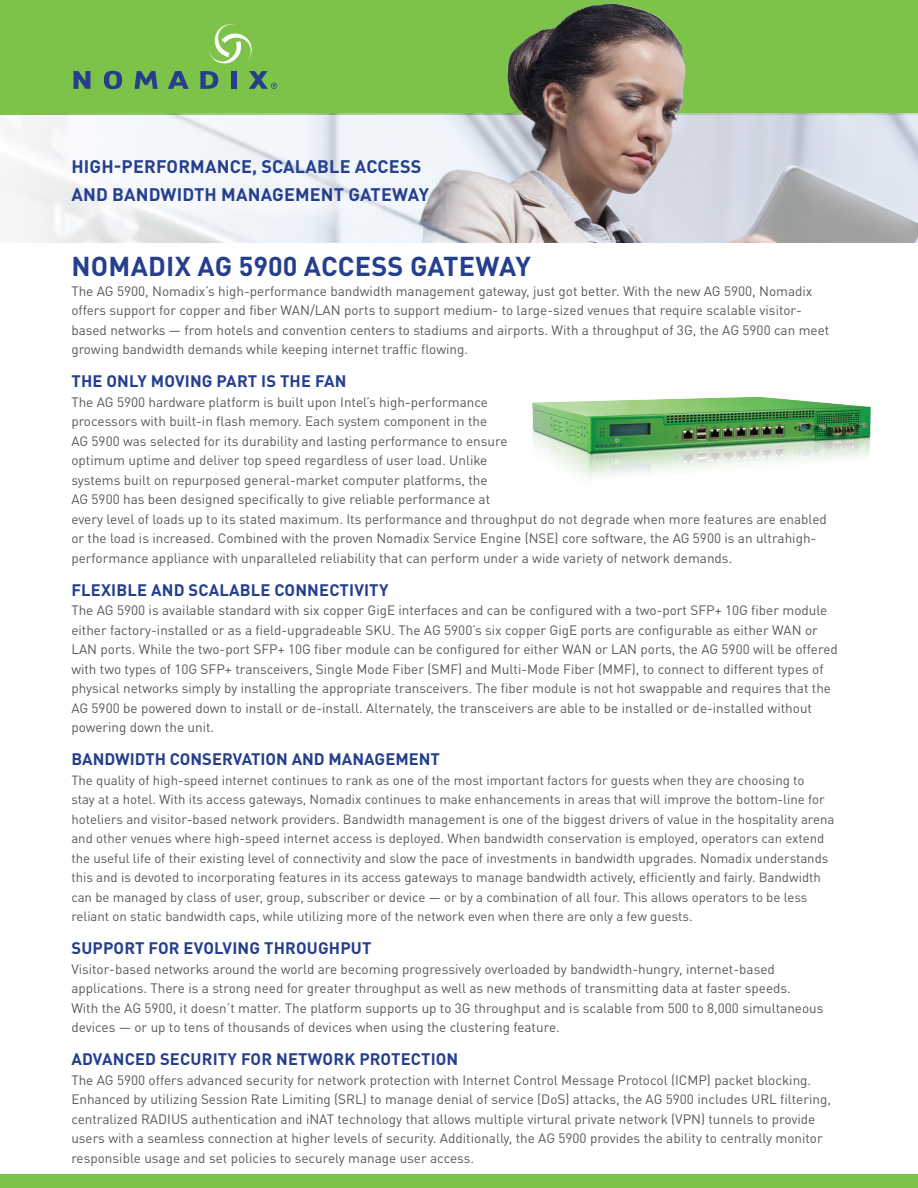
<style>
.page{position:relative;width:918px;height:1188px;background:#fff}
.page>*{position:absolute;margin:0;border:0;box-sizing:border-box;transform-origin:0 0}
.t1{font:700 27px "DINOT";letter-spacing:.005em;color:#253f8e}
.t2{font:700 18px/27.8px "DINOT";letter-spacing:.01em;color:#253f8e}
.t3{font:700 16.5px "DINOT";letter-spacing:.01em;color:#253f8e}
.t4{font:13.5px/19.5px "DINOT";color:#57585a}
.t5{font:13.2px/19.5px "DINOT";color:#57585a}
</style>
<div class="page">
<div style="left:0;top:0;width:918px;height:114px;background:#7dc34a"></div>
<div style="left:0;top:113px;width:36px;height:130px;background:#f4f5f7"></div>
<div style="left:0;top:1174px;width:918px;height:14px;background:#7dc34a"></div>
<img style="left:36px;top:3px;width:882px;height:240px">
<img style="left:532px;top:396px;width:339px;height:85px">
<div style="left:74px;top:162px;width:372px;height:55px;background:#fff;opacity:.75"></div>
<svg style="left:73px;top:71px;width:17px;height:18px"></svg>
<svg style="left:104px;top:71px;width:18px;height:18px"></svg>
<svg style="left:134px;top:71px;width:24px;height:18px"></svg>
<svg style="left:168px;top:71px;width:21px;height:18px"></svg>
<svg style="left:200px;top:23px;width:77px;height:66px"></svg>
<h2 class="t2" style="left:71px;top:152px;width:359px">HIGH-PERFORMANCE, SCALABLE ACCESS<br>AND BANDWIDTH MANAGEMENT GATEWAY</h2>
<h1 class="t1" style="left:71px;top:249px;width:461px">NOMADIX AG 5900 ACCESS GATEWAY</h1>
<p class="t4" style="left:71px;top:281px;width:760px">The AG 5900, Nomadix’s high-performance bandwidth management gateway, just got better. With the new AG 5900, Nomadix offers support for copper and fiber WAN/LAN ports to support medium- to large-sized venues that require scalable visitor&shy;based networks — from hotels and convention centers to stadiums and airports. With a throughput of 3G, the AG 5900 can meet growing bandwidth demands while keeping internet traffic flowing.</p>
<p class="t3" style="left:71px;top:371px;width:277px">THE ONLY MOVING PART IS THE FAN</p>
<p class="t4" style="left:71px;top:392px;width:757px">The AG 5900 hardware platform is built upon Intel’s high-performance<br>processors with built-in flash memory. Each system component in the<br>AG 5900 was selected for its durability and lasting performance to ensure<br>optimum uptime and deliver top speed regardless of user load. Unlike<br>systems built on repurposed general-market computer platforms, the<br>AG 5900 has been designed specifically to give reliable performance at<br>every level of loads up to its stated maximum. Its performance and throughput do not degrade when more features are enabled or the load is increased. Combined with the proven Nomadix Service Engine (NSE) core software, the AG 5900 is an ultrahigh&shy;performance appliance with unparalleled reliability that can perform under a wide variety of network demands.</p>
<p class="t3" style="left:71px;top:579px;width:319px">FLEXIBLE AND SCALABLE CONNECTIVITY</p>
<p class="t4" style="left:71px;top:601px;width:768px">The AG 5900 is available standard with six copper GigE interfaces and can be configured with a two-port SFP+ 10G fiber module either factory-installed or as a field-upgradeable SKU. The AG 5900’s six copper GigE ports are configurable as either WAN or LAN ports. While the two-port SFP+ 10G fiber module can be configured for either WAN or LAN ports, the AG 5900 will be offered with two types of 10G SFP+ transceivers, Single Mode Fiber (SMF) and Multi-Mode Fiber (MMF), to connect to different types of physical networks simply by installing the appropriate transceivers. The fiber module is not hot swappable and requires that the AG 5900 be powered down to install or de-install. Alternately, the transceivers are able to be installed or de-installed without powering down the unit.</p>
<p class="t3" style="left:71px;top:749px;width:370px">BANDWIDTH CONSERVATION AND MANAGEMENT</p>
<p class="t5" style="left:71px;top:770px;width:765px">The quality of high-speed internet continues to rank as one of the most important factors for guests when they are choosing to<br>stay at a hotel. With its access gateways, Nomadix continues to make enhancements in areas that will improve the bottom-line for hoteliers and visitor-based network providers. Bandwidth management is one of the biggest drivers of value in the hospitality arena and other venues where high-speed internet access is deployed. When bandwidth conservation is employed, operators can extend the useful life of their existing level of connectivity and slow the pace of investments in bandwidth upgrades. Nomadix understands this and is devoted to incorporating features in its access gateways to manage bandwidth actively, efficiently and fairly. Bandwidth can be managed by class of user, group, subscriber or device — or by a combination of all four. This allows operators to be less reliant on static bandwidth caps, while utilizing more of the network even when there are only a few guests.</p>
<p class="t3" style="left:71px;top:938px;width:302px">SUPPORT FOR EVOLVING THROUGHPUT</p>
<p class="t4" style="left:71px;top:959px;width:754px">Visitor-based networks around the world are becoming progressively overloaded by bandwidth-hungry, internet-based applications. There is a strong need for greater throughput as well as new methods of transmitting data at faster speeds.<br>With the AG 5900, it doesn’t matter. The platform supports up to 3G throughput and is scalable from 500 to 8,000 simultaneous devices — or up to tens of thousands of devices when using the clustering feature.</p>
<p class="t3" style="left:71px;top:1049px;width:388px">ADVANCED SECURITY FOR NETWORK PROTECTION</p>
<p class="t4" style="left:71px;top:1070px;width:761px">The AG 5900 offers advanced security for network protection with Internet Control Message Protocol (ICMP) packet blocking.<br>Enhanced by utilizing Session Rate Limiting (SRL) to manage denial of service (DoS) attacks, the AG 5900 includes URL filtering, centralized RADIUS authentication and iNAT technology that allows multiple virtural private network (VPN) tunnels to provide users with a seamless connection at higher levels of security. Additionally, the AG 5900 provides the ability to centrally monitor responsible usage and set policies to securely manage user access.</p>
</div>
